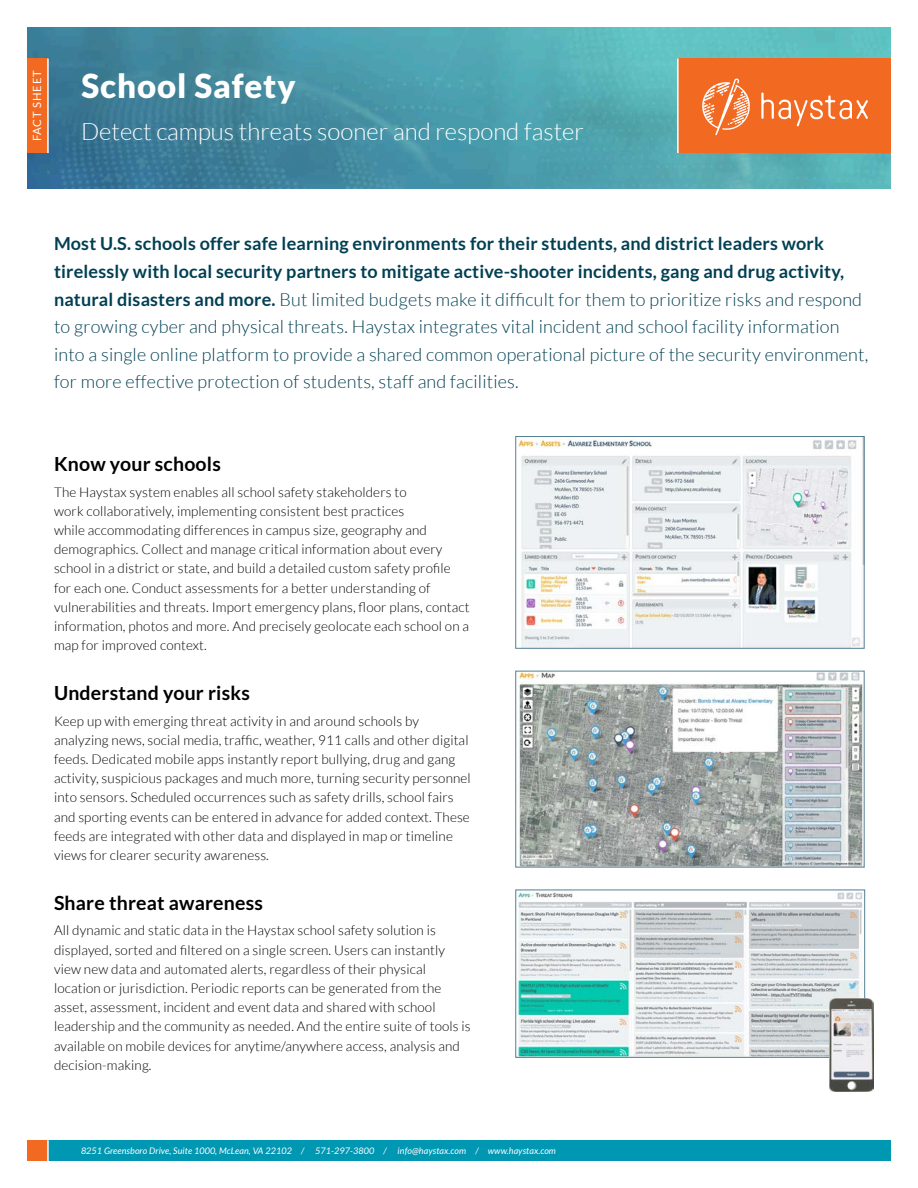
<style>
.page{position:relative;width:918px;height:1188px;background:#fff}
.page>*{position:absolute;margin:0;border:0;box-sizing:border-box;transform-origin:0 0}
.t1{font:900 33px "Lato";letter-spacing:.025em;color:#fff}
.Subtitle_Fact_Sheet{font:300 24px "Lato";color:#fff}
.t2{font:700 19.5px "Lato";letter-spacing:.01em;color:#000}
.Intro_Paragraph_Fact{font:300 18px/27.6px "Lato";letter-spacing:.01em;color:#003f53}
.t3{font:300 13.5px/19.2px "Lato";letter-spacing:.01em;color:#000}
.t4{font:11.25px "Lato";letter-spacing:.075em;color:#fff}
.t5{font:italic 9px "Lato";letter-spacing:.01em;color:#fff}
.s1{font-weight:700}
</style>
<div class="page">
<img style="left:27px;top:27px;width:864px;height:162px">
<div style="left:679px;top:59px;width:212px;height:94px;background:#f26a21"></div>
<svg style="left:761px;top:93px;width:107px;height:33px"></svg>
<svg style="left:702px;top:79px;width:48px;height:56px"></svg>
<div style="left:27px;top:1141px;width:864px;height:20px;background:#0097b2"></div>
<div style="left:27px;top:1141px;width:21px;height:20px;background:#f26a21"></div>
<div style="left:27px;top:59px;width:21px;height:94px;background:#f26a21"></div>
<hr style="left:47px;top:1140px;width:2px;height:21px;background:#fff">
<hr style="left:47px;top:59px;width:2px;height:94px;background:#fff">
<hr style="left:677px;top:59px;width:2px;height:94px;background:#fff">
<img style="left:518px;top:439px;width:342px;height:207px">
<div style="left:516px;top:436px;width:348px;height:212px;border:1px solid #567f94"></div>
<img style="left:518px;top:673px;width:344px;height:192px">
<img style="left:518px;top:892px;width:345px;height:164px">
<div style="left:516px;top:890px;width:349px;height:168px;border:1px solid #567f94"></div>
<img style="left:829px;top:998px;width:45px;height:93px">
<p class="t4" style="left:31px;top:141px;width:73px;rotate:-90deg">FACT SHEET</p>
<p class="t1" style="left:82px;top:67px;width:216px">School Safety</p>
<p class="Subtitle_Fact_Sheet" style="left:81px;top:118px;width:505px">Detect campus threats sooner and respond faster</p>
<p class="Intro_Paragraph_Fact" style="left:54px;top:230px;width:816px"><span class="s1">Most U.S. schools offer safe learning environments for their students, and district leaders work tirelessly with local security partners to mitigate active-shooter incidents, gang and drug activity, natural disasters and more.</span> But limited budgets make it difficult for them to prioritize risks and respond to growing cyber and physical threats. Haystax integrates vital incident and school facility information into a single online platform to provide a shared common operational picture of the security environment, for more effective protection of students, staff and facilities.</p>
<p class="t2" style="left:54px;top:452px;width:168px">Know your schools</p>
<p class="t3" style="left:54px;top:482px;width:417px">The Haystax system enables all school safety stakeholders to<br>work collaboratively, implementing consistent best practices<br>while accommodating differences in campus size, geography and demographics. Collect and manage critical information about every school in a district or state, and build a detailed custom safety profile for each one. Conduct assessments for a better understanding of vulnerabilities and threats. Import emergency plans, floor plans, contact information, photos and more. And precisely geolocate each school on a map for improved context.</p>
<p class="t2" style="left:54px;top:681px;width:197px">Understand your risks</p>
<p class="t3" style="left:54px;top:711px;width:418px">Keep up with emerging threat activity in and around schools by analyzing news, social media, traffic, weather, 911 calls and other digital feeds. Dedicated mobile apps instantly report bullying, drug and gang activity, suspicious packages and much more, turning security personnel into sensors. Scheduled occurrences such as safety drills, school fairs and sporting events can be entered in advance for added context. These feeds are integrated with other data and displayed in map or timeline views for clearer security awareness.</p>
<p class="t2" style="left:54px;top:891px;width:211px">Share threat awareness</p>
<p class="t3" style="left:54px;top:921px;width:418px">All dynamic and static data in the Haystax school safety solution is displayed, sorted and filtered on a single screen. Users can instantly view new data and automated alerts, regardless of their physical location or jurisdiction. Periodic reports can be generated from the asset, assessment, incident and event data and shared with school leadership and the community as needed. And the entire suite of tools is available on mobile devices for anytime/anywhere access, analysis and decision-making.</p>
<p class="t5" style="left:81px;top:1146px;width:477px">8251 Greensboro Drive, Suite 1000, McLean, VA 22102 / 571-297-3800 / info@haystax.com / www.haystax.com</p>
</div>
